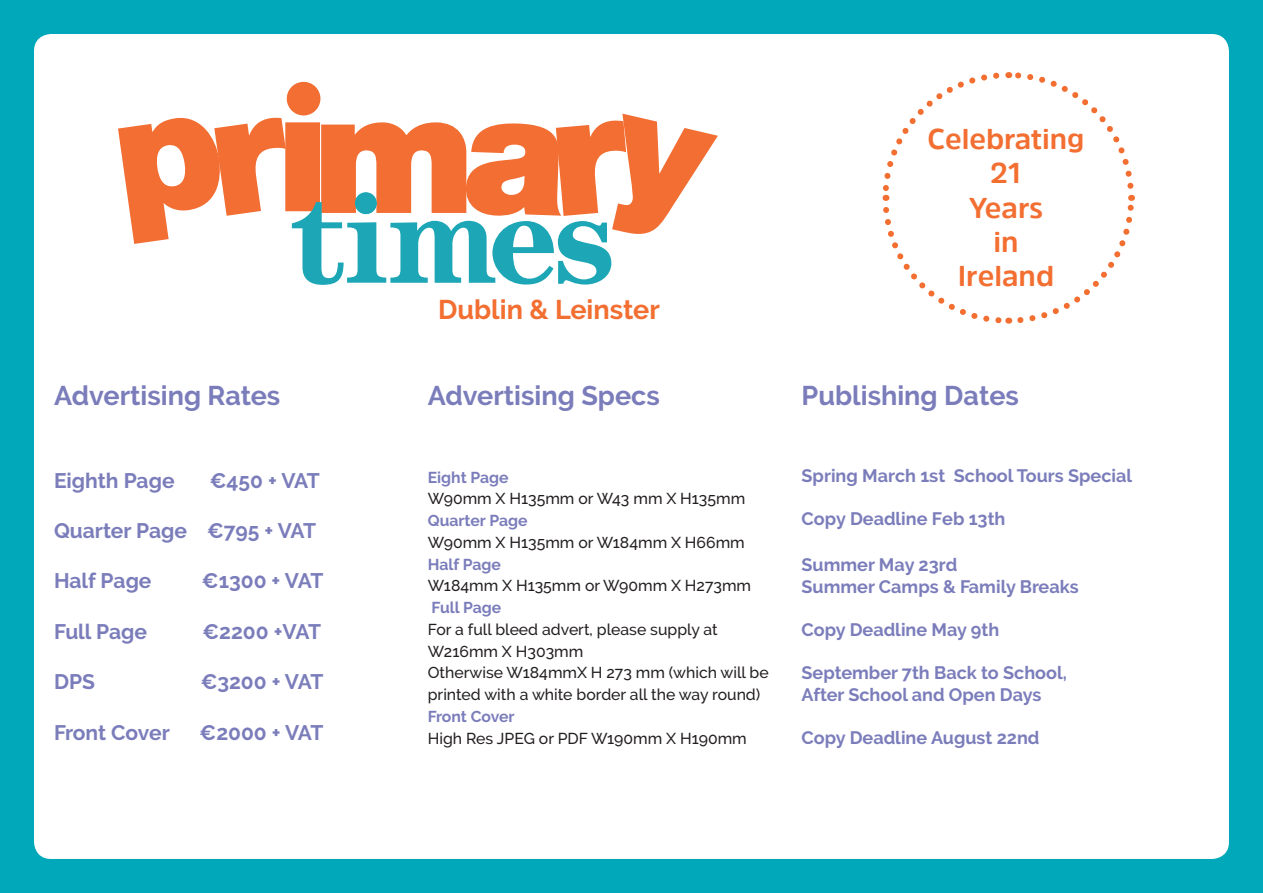
<style>
.page{position:relative;width:1263px;height:893px;background:#00a8b9}
.page>*{position:absolute;margin:0;border:0;box-sizing:border-box;transform-origin:0 0}
.t1{font:700 28.65px/34.3px "Amsi Pro";color:#f36e31;text-align:center}
.t2{font:700 27px "Raleway";color:#7b7dbb}
.t3{font:700 27px "Raleway";color:#f36e31}
.t4{font:700 21px "Raleway";color:#7b7dbb}
.t5{font:700 18px/21.6px "Raleway";color:#7b7dbb}
.t6{font:500 15.75px/21.8px "Raleway";color:#231f20}
.t7{font:700 15.75px "Raleway";color:#7b7dbb}
</style>
<div class="page">
<div style="left:34px;top:34px;width:1195px;height:825px;background:#fff;border-radius:17px"></div>
<svg style="left:118px;top:82px;width:600px;height:203px"></svg>
<div style="left:355px;top:192px;width:22px;height:22px;background:#1ca6b6;border-radius:50%"></div>
<svg style="left:882px;top:72px;width:253px;height:252px"></svg>
<h2 class="t3" style="left:438px;top:294px;width:223px">Dublin &amp; Leinster</h2>
<h1 class="t1" style="left:927px;top:121px;width:158px">Celebrating<br>21<br>Years<br>in<br>Ireland</h1>
<h2 class="t2" style="left:54px;top:380px;width:228px">Advertising Rates</h2>
<h2 class="t2" style="left:428px;top:380px;width:234px">Advertising Specs</h2>
<h2 class="t2" style="left:802px;top:380px;width:219px">Publishing Dates</h2>
<h3 class="t4" style="left:54px;top:468px;width:122px">Eighth Page</h3>
<h3 class="t4" style="left:210px;top:468px;width:112px">€450 + VAT</h3>
<h3 class="t4" style="left:54px;top:518px;width:264px">Quarter Page €795 + VAT</h3>
<h3 class="t4" style="left:54px;top:569px;width:99px">Half Page</h3>
<h3 class="t4" style="left:202px;top:569px;width:123px">€1300 + VAT</h3>
<h3 class="t4" style="left:54px;top:619px;width:94px">Full Page</h3>
<h3 class="t4" style="left:202px;top:619px;width:120px">€2200 +VAT</h3>
<h3 class="t4" style="left:54px;top:670px;width:42px">DPS</h3>
<h3 class="t4" style="left:201px;top:670px;width:124px">€3200 + VAT</h3>
<h3 class="t4" style="left:54px;top:720px;width:117px">Front Cover</h3>
<h3 class="t4" style="left:200px;top:720px;width:126px">€2000 + VAT</h3>
<p class="t7" style="left:428px;top:468px;width:82px">Eight Page</p>
<p class="t6" style="left:428px;top:488px;width:319px">W90mm X H135mm or W43 mm X H135mm</p>
<p class="t7" style="left:428px;top:511px;width:101px">Quarter Page</p>
<p class="t6" style="left:428px;top:531px;width:318px">W90mm X H135mm or W184mm X H66mm</p>
<p class="t7" style="left:428px;top:555px;width:75px">Half Page</p>
<p class="t6" style="left:428px;top:575px;width:325px">W184mm X H135mm or W90mm X H273mm</p>
<p class="t7" style="left:432px;top:598px;width:71px">Full Page</p>
<p class="t6" style="left:428px;top:618px;width:342px">For a full bleed advert, please supply at W216mm X H303mm<br>Otherwise W184mmX H 273 mm (which will be printed with a white border all the way round)</p>
<p class="t7" style="left:428px;top:707px;width:88px">Front Cover</p>
<p class="t6" style="left:428px;top:727px;width:321px">High Res JPEG or PDF W190mm X H190mm</p>
<p class="t5" style="left:801px;top:464px;width:332px">Spring March 1st School Tours Special</p>
<p class="t5" style="left:801px;top:508px;width:205px">Copy Deadline Feb 13th</p>
<p class="t5" style="left:801px;top:554px;width:279px">Summer May 23rd<br>Summer Camps &amp; Family Breaks</p>
<p class="t5" style="left:801px;top:619px;width:199px">Copy Deadline May 9th</p>
<p class="t5" style="left:801px;top:662px;width:267px">September 7th Back to School,<br>After School and Open Days</p>
<p class="t5" style="left:801px;top:727px;width:239px">Copy Deadline August 22nd</p>
</div>
